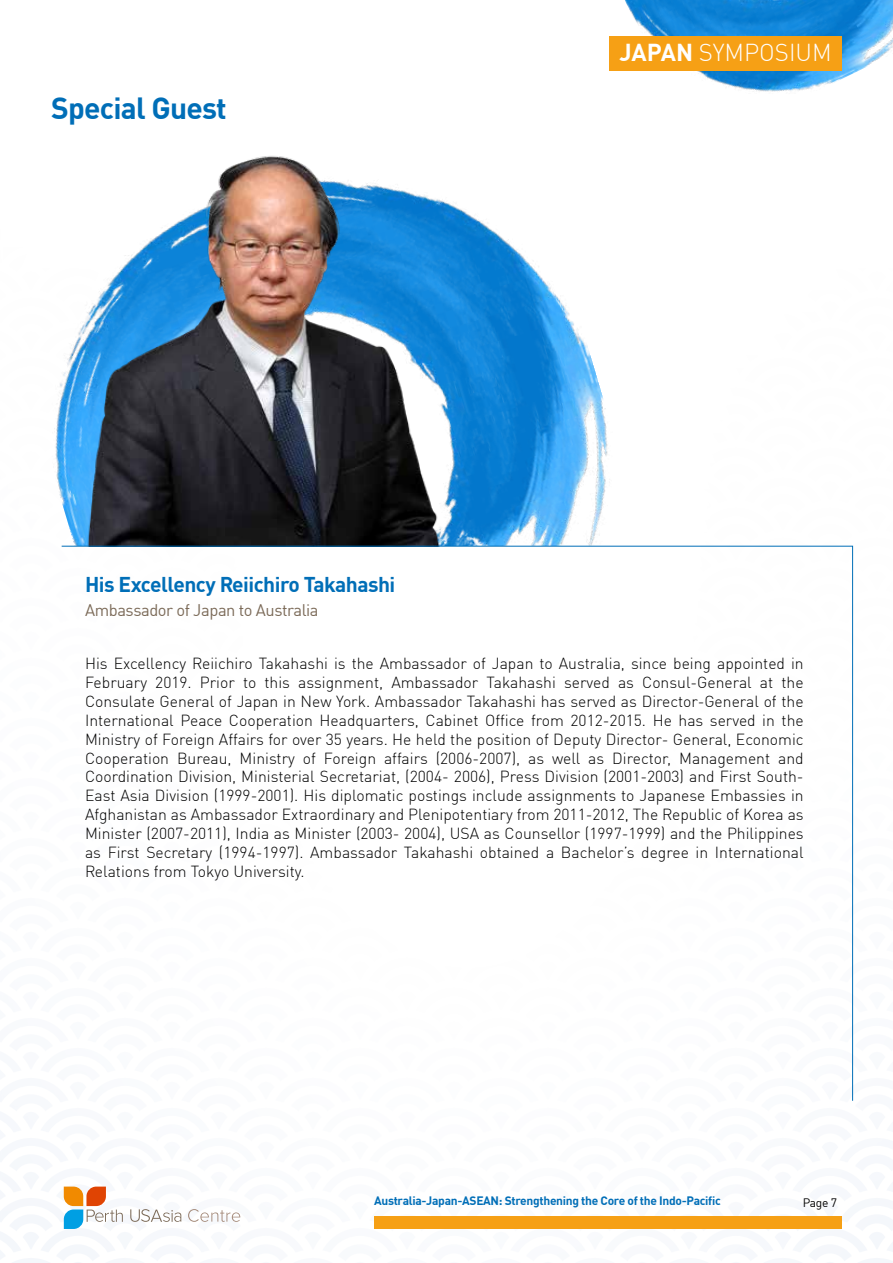
<style>
.page{position:relative;width:893px;height:1263px;background:#fff}
.page>*{position:absolute;margin:0;border:0;box-sizing:border-box;transform-origin:0 0}
.t1{font:700 30px "DIN Offc";letter-spacing:-.025em;color:#006eb7}
.t2{font:300 24px "DIN Offc";color:#fff}
.t3{font:700 21px "DIN Offc";letter-spacing:-.025em;color:#006eb7}
.t4{font:16.5px "DIN Offc";letter-spacing:-.025em;color:#7b6a58}
.t5{font:300 15.75px/18.9px "DIN Offc";color:#000;text-align:justify}
.t6{font:700 12px "DIN Offc";letter-spacing:-.025em;color:#006eb7}
.t7{font:12px "DIN Offc";color:#000}
.s1{font-weight:700}
</style>
<div class="page">
<img style="left:54px;top:201px;width:554px;height:344px">
<img style="left:80px;top:156px;width:364px;height:389px">
<svg style="left:61px;top:545px;width:792px;height:556px"></svg>
<img style="left:609px;top:0;width:284px;height:92px">
<div style="left:374px;top:1216px;width:468px;height:13px;background:#f6a015"></div>
<svg style="left:64px;top:1186px;width:59px;height:43px"></svg>
<svg style="left:130px;top:1209px;width:51px;height:13px"></svg>
<svg style="left:188px;top:1209px;width:52px;height:13px"></svg>
<div style="left:609px;top:36px;width:233px;height:34px;background:#f6a015"></div>
<h1 class="t1" style="left:51px;top:89px;width:177px">Special Guest</h1>
<h3 class="t3" style="left:85px;top:571px;width:312px">His Excellency Reiichiro Takahashi</h3>
<p class="t4" style="left:85px;top:600px;width:235px">Ambassador of Japan to Australia</p>
<h2 class="t2" style="left:619px;top:37px;width:214px"><span class="s1">JAPAN</span> SYMPOSIUM</h2>
<p class="t5" style="left:85px;top:654px;width:720px">His Excellency Reiichiro Takahashi is the Ambassador of Japan to Australia, since being appointed in February 2019. Prior to this assignment, Ambassador Takahashi served as Consul-General at the Consulate General of Japan in New York. Ambassador Takahashi has served as Director-General of the International Peace Cooperation Headquarters, Cabinet Office from 2012-2015. He has served in the Ministry of Foreign Affairs for over 35 years. He held the position of Deputy Director- General, Economic Cooperation Bureau, Ministry of Foreign affairs (2006-2007), as well as Director, Management and Coordination Division, Ministerial Secretariat, (2004- 2006), Press Division (2001-2003) and First South-East Asia Division (1999-2001). His diplomatic postings include assignments to Japanese Embassies in Afghanistan as Ambassador Extraordinary and Plenipotentiary from 2011-2012, The Republic of Korea as Minister (2007-2011), India as Minister (2003- 2004), USA as Counsellor (1997-1999) and the Philippines as First Secretary (1994-1997). Ambassador Takahashi obtained a Bachelor’s degree in International Relations from Tokyo University.</p>
<p class="t6" style="left:374px;top:1193px;width:348px">Australia-Japan-ASEAN: Strengthening the Core of the Indo-Pacific</p>
<p class="t7" style="left:803px;top:1195px;width:36px">Page 7</p>
</div>
